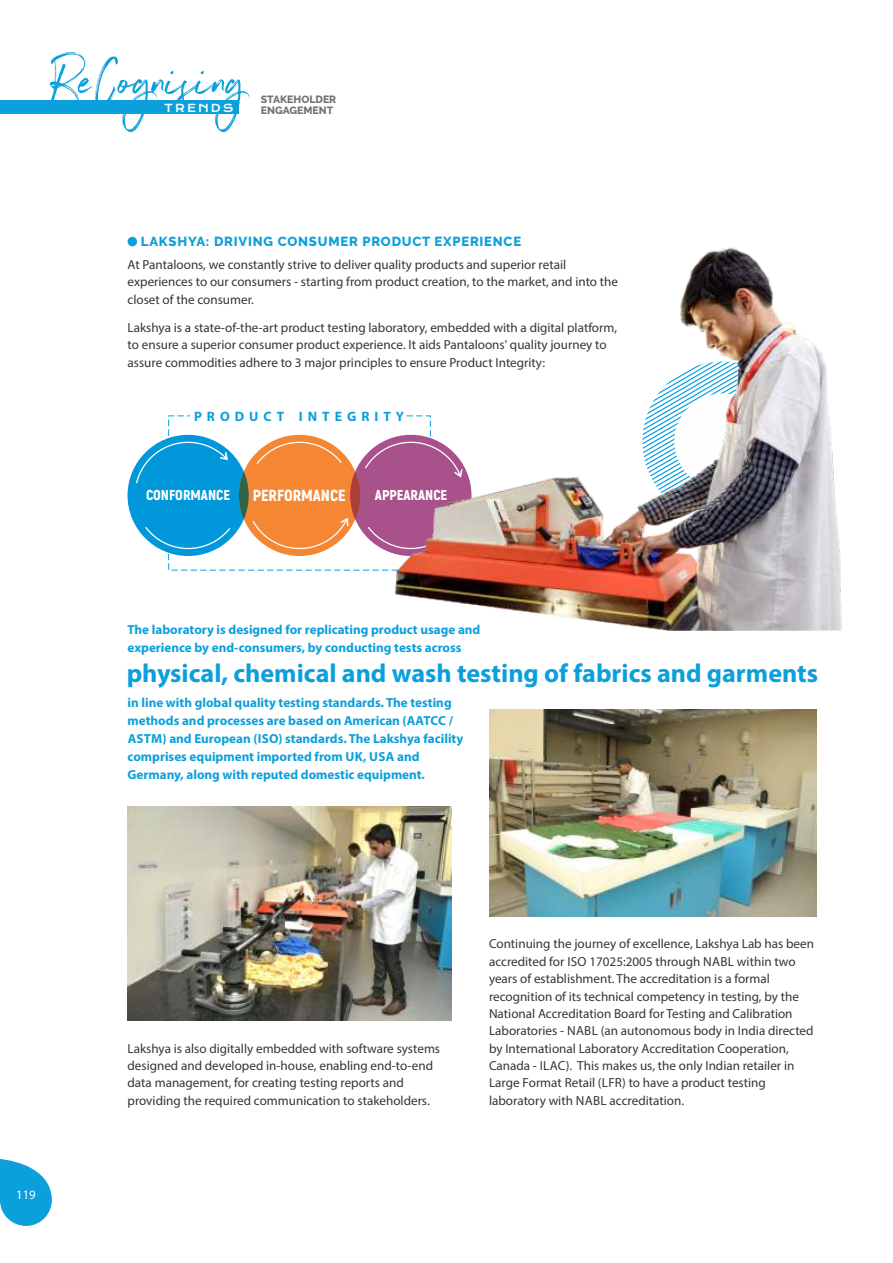
<style>
.page{position:relative;width:893px;height:1263px;background:#fff}
.page>*{position:absolute;margin:0;border:0;box-sizing:border-box;transform-origin:0 0}
.t1{font:61.05px "Northwell";color:#0ba0dc}
.t2{font:700 26.1px "Myriad Pro";color:#0ba0dc}
.t3{font:900 16.05px "Akrobat";color:#fefefe}
.t4{font:900 14.4px "Akrobat";color:#fefefe}
.t5{font:700 13.65px "Myriad Pro";letter-spacing:.37em;color:#0ba0dc}
.t6{font:13.2px/17.4px "Myriad Pro";color:#373435}
.t7{font:700 13.2px/17.9px "Myriad Pro";color:#0ba0dc}
.t8{font:800 13.2px "Raleway";letter-spacing:.06em;color:#0ba0dc}
.t9{font:12.75px "Myriad Pro";color:#fefefe}
.t10{font:10.8px "Krona One";letter-spacing:.185em;color:#fefefe}
.t11{font:800 10.5px/11.2px "Raleway";color:#727376}
</style>
<div class="page">
<svg style="left:0;top:1159px;width:52px;height:67px"></svg>
<div style="left:0;top:100px;width:239px;height:14px;background:#0ba0dc"></div>
<div style="left:128px;top:237px;width:9px;height:9px;background:#0ba0dc;border-radius:50%"></div>
<div style="left:128px;top:435px;width:121px;height:121px;background:#0098da;border-radius:50%"></div>
<svg style="left:136px;top:415px;width:251px;height:156px"></svg>
<img style="left:489px;top:709px;width:327px;height:207px">
<img style="left:128px;top:807px;width:324px;height:214px">
<img style="left:387px;top:247px;width:455px;height:383px">
<h1 class="t1" style="left:48px;top:36px;width:199px">ReCognising</h1>
<p class="t10" style="left:164px;top:101px;width:71px">TRENDS</p>
<p class="t11" style="left:261px;top:94px;width:77px">STAKEHOLDER<br>ENGAGEMENT</p>
<p class="t8" style="left:141px;top:234px;width:382px">LAKSHYA: DRIVING CONSUMER PRODUCT EXPERIENCE</p>
<p class="t6" style="left:128px;top:257px;width:492px">At Pantaloons, we constantly strive to deliver quality products and superior retail experiences to our consumers - starting from product creation, to the market, and into the closet of the consumer.</p>
<p class="t6" style="left:128px;top:320px;width:491px">Lakshya is a state-of-the-art product testing laboratory, embedded with a digital platform, to ensure a superior consumer product experience. It aids Pantaloons' quality journey to assure commodities adhere to 3 major principles to ensure Product Integrity:</p>
<p class="t5" style="left:194px;top:410px;width:212px">PRODUCT INTEGRITY</p>
<p class="t4" style="left:146px;top:487px;width:86px">CONFORMANCE</p>
<p class="t3" style="left:253px;top:486px;width:94px">PERFORMANCE</p>
<p class="t4" style="left:375px;top:487px;width:74px">APPEARANCE</p>
<p class="t7" style="left:128px;top:622px;width:354px">The laboratory is designed for replicating product usage and experience by end-consumers, by conducting tests across</p>
<h2 class="t2" style="left:127px;top:662px;width:693px">physical, chemical and wash testing of fabrics and garments</h2>
<p class="t7" style="left:128px;top:695px;width:337px">in line with global quality testing standards. The testing methods and processes are based on American (AATCC / ASTM) and European (ISO) standards. The Lakshya facility comprises equipment imported from UK, USA and Germany, along with reputed domestic equipment.</p>
<p class="t9" style="left:16px;top:1189px;width:21px">119</p>
<p class="t6" style="left:128px;top:1040px;width:314px">Lakshya is also digitally embedded with software systems designed and developed in-house, enabling end-to-end data management, for creating testing reports and providing the required communication to stakeholders.</p>
<p class="t6" style="left:489px;top:936px;width:327px">Continuing the journey of excellence, Lakshya Lab has been accredited for ISO 17025:2005 through NABL within two years of establishment. The accreditation is a formal recognition of its technical competency in testing, by the National Accreditation Board for Testing and Calibration Laboratories - NABL (an autonomous body in India directed by International Laboratory Accreditation Cooperation, Canada - ILAC). This makes us, the only Indian retailer in Large Format Retail (LFR) to have a product testing laboratory with NABL accreditation.</p>
</div>
